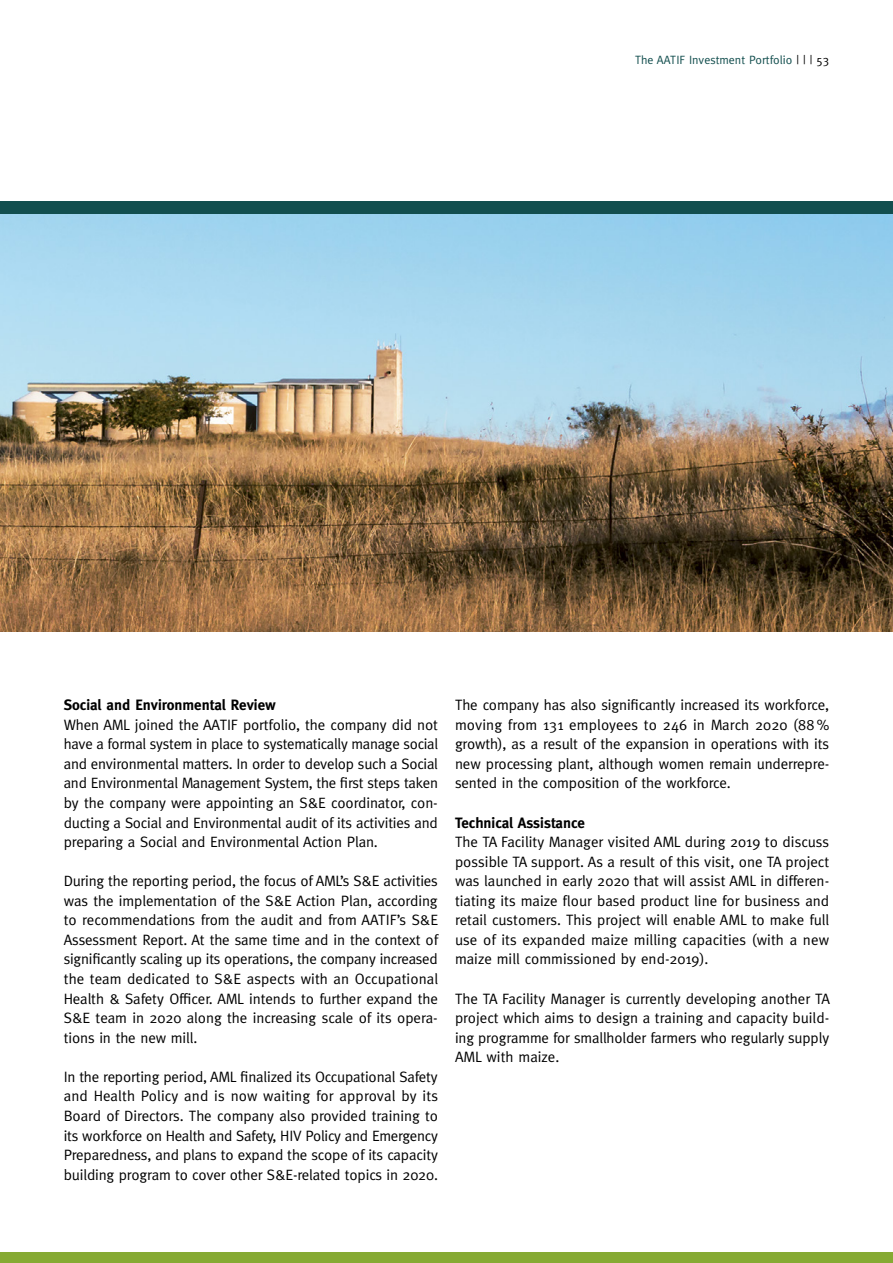
<style>
.page{position:relative;width:893px;height:1263px;background:#fff}
.page>*{position:absolute;margin:0;border:0;box-sizing:border-box;transform-origin:0 0}
.t1{font:15px/19.5px "Meta";letter-spacing:-.01em;color:#000;text-align:justify}
.t2{font:700 15px "Meta";color:#000}
.t3{font:12px "Meta";color:#124e4e}
.s1{color:#000}
</style>
<div class="page">
<img style="left:0;top:214px;width:893px;height:417px">
<div style="left:0;top:1252px;width:893px;height:11px;background:#86aa33"></div>
<div style="left:0;top:202px;width:893px;height:12px;background:#124e4e"></div>
<p class="t3" style="left:635px;top:53px;width:196px">The AATIF Investment Portfolio <span class="s1">| | | 53</span></p>
<p class="t2" style="left:64px;top:696px;width:214px">Social and Environmental Review</p>
<p class="t1" style="left:64px;top:715px;width:376px">When AML joined the AATIF portfolio, the company did not have a formal system in place to systematically manage social and environmental matters. In order to develop such a Social and Environmental Management System, the first steps taken by the company were appointing an S&amp;E coordinator, con&shy;ducting a Social and Environmental audit of its activities and preparing a Social and Environmental Action Plan.</p>
<p class="t1" style="left:64px;top:871px;width:376px">During the reporting period, the focus of AML’s S&amp;E activities was the implementation of the S&amp;E Action Plan, according to recommendations from the audit and from AATIF’s S&amp;E Assessment Report. At the same time and in the context of significantly scaling up its operations, the company increased the team dedicated to S&amp;E aspects with an Occupational Health &amp; Safety Officer. AML intends to further expand the S&amp;E team in 2020 along the increasing scale of its opera&shy;tions in the new mill.</p>
<p class="t1" style="left:64px;top:1067px;width:376px">In the reporting period, AML finalized its Occupational Safety and Health Policy and is now waiting for approval by its Board of Directors. The company also provided training to its workforce on Health and Safety, HIV Policy and Emergency Preparedness, and plans to expand the scope of its capacity building program to cover other S&amp;E-related topics in 2020.</p>
<p class="t1" style="left:455px;top:695px;width:376px">The company has also significantly increased its workforce, moving from 131 employees to 246 in March 2020 (88 % growth), as a result of the expansion in operations with its new processing plant, although women remain underrepre&shy;sented in the composition of the workforce.</p>
<p class="t2" style="left:455px;top:814px;width:131px">Technical Assistance</p>
<p class="t1" style="left:455px;top:832px;width:376px">The TA Facility Manager visited AML during 2019 to discuss possible TA support. As a result of this visit, one TA project was launched in early 2020 that will assist AML in differen&shy;tiating its maize flour based product line for business and retail customers. This project will enable AML to make full use of its expanded maize milling capacities (with a new maize mill commissioned by end-2019).</p>
<p class="t1" style="left:455px;top:988px;width:377px">The TA Facility Manager is currently developing another TA project which aims to design a training and capacity build&shy;ing programme for smallholder farmers who regularly supply AML with maize.</p>
</div>
